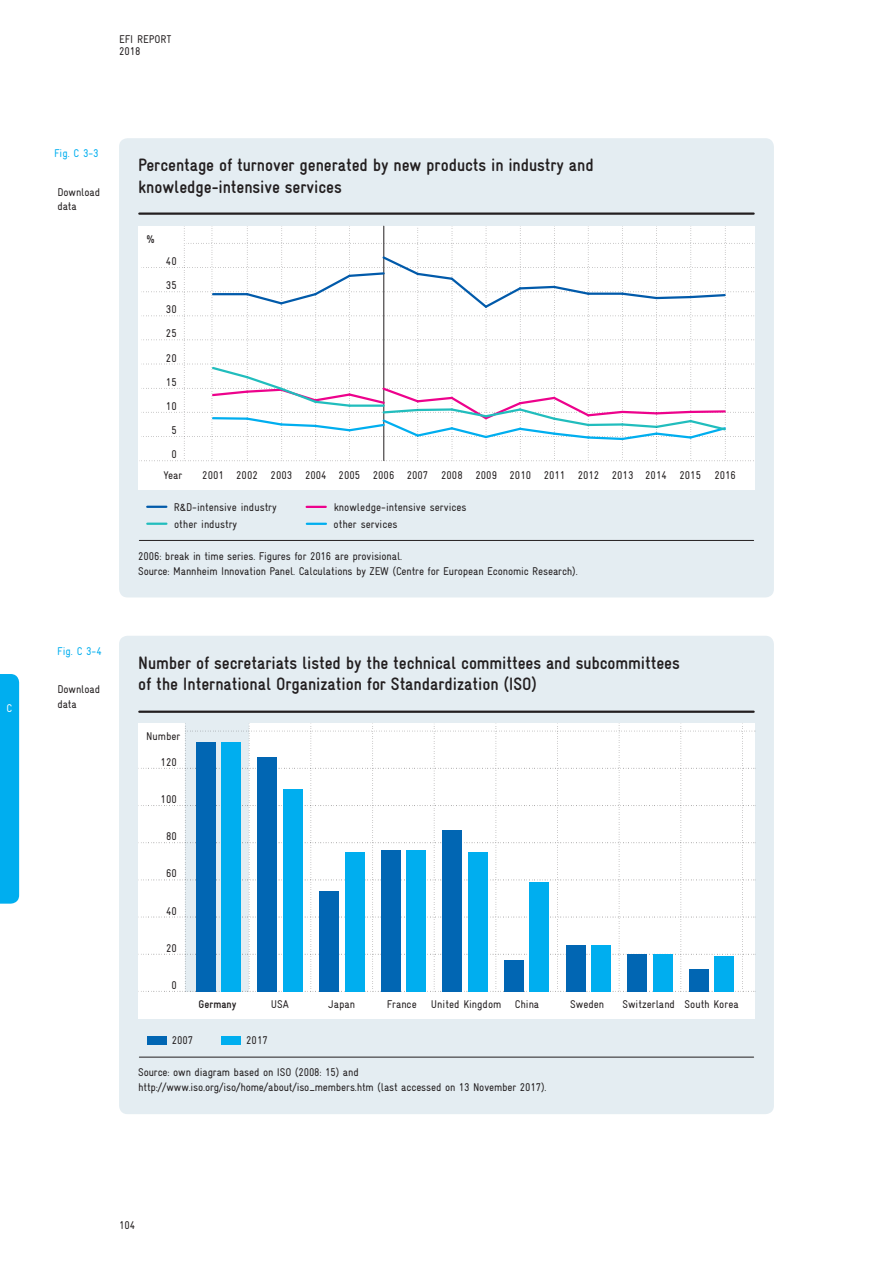
<style>
.page{position:relative;width:893px;height:1263px;background:#fff}
.page>*{position:absolute;margin:0;border:0;box-sizing:border-box;transform-origin:0 0}
.t1{font:700 condensed 18px/21.3px "Gravur";letter-spacing:-.005em;color:#231f20}
.t2{font:condensed 11.25px/14.9px "Gravur";letter-spacing:-.01em;color:#231f20}
.t3{font:condensed 11.25px "Gravur";color:#00aeef}
.t4{font:700 condensed 11.25px "Gravur";color:#231f20}
.t5{font:condensed 11.25px "Gravur";color:#fff}
</style>
<div class="page">
<div style="left:0;top:674px;width:19px;height:230px;background:#00aeef"></div>
<div style="left:119px;top:138px;width:655px;height:459px;background:#e4edf2;border-radius:9px"></div>
<hr style="left:139px;top:212px;width:615px;height:3px;background:#231f20">
<hr style="left:139px;top:540px;width:615px;height:1px;background:#231f20">
<div style="left:139px;top:226px;width:616px;height:264px;background:#fff"></div>
<svg style="left:147px;top:523px;width:19px;height:2px"></svg>
<svg style="left:307px;top:506px;width:19px;height:2px"></svg>
<svg style="left:147px;top:506px;width:19px;height:2px"></svg>
<svg style="left:307px;top:523px;width:19px;height:2px"></svg>
<svg style="left:139px;top:226px;width:616px;height:236px"></svg>
<div style="left:119px;top:636px;width:655px;height:478px;background:#e4edf2;border-radius:9px"></div>
<div style="left:139px;top:723px;width:616px;height:296px;background:#fff"></div>
<svg style="left:141px;top:723px;width:615px;height:269px"></svg>
<div style="left:222px;top:742px;width:19px;height:249px;background:#00aeef"></div>
<div style="left:283px;top:789px;width:19px;height:202px;background:#00aeef"></div>
<div style="left:406px;top:850px;width:20px;height:141px;background:#00aeef"></div>
<div style="left:345px;top:852px;width:19px;height:139px;background:#00aeef"></div>
<div style="left:468px;top:852px;width:20px;height:139px;background:#00aeef"></div>
<div style="left:530px;top:882px;width:19px;height:109px;background:#00aeef"></div>
<div style="left:591px;top:945px;width:20px;height:46px;background:#00aeef"></div>
<div style="left:653px;top:954px;width:19px;height:37px;background:#00aeef"></div>
<div style="left:714px;top:956px;width:20px;height:35px;background:#00aeef"></div>
<div style="left:196px;top:742px;width:19px;height:249px;background:#0166b3"></div>
<div style="left:258px;top:757px;width:19px;height:234px;background:#0166b3"></div>
<div style="left:381px;top:850px;width:19px;height:141px;background:#0166b3"></div>
<div style="left:319px;top:891px;width:20px;height:100px;background:#0166b3"></div>
<div style="left:443px;top:830px;width:19px;height:161px;background:#0166b3"></div>
<div style="left:504px;top:960px;width:20px;height:31px;background:#0166b3"></div>
<div style="left:566px;top:945px;width:19px;height:46px;background:#0166b3"></div>
<div style="left:628px;top:954px;width:19px;height:37px;background:#0166b3"></div>
<div style="left:689px;top:969px;width:19px;height:22px;background:#0166b3"></div>
<div style="left:147px;top:1036px;width:19px;height:8px;background:#0166b3"></div>
<div style="left:222px;top:1036px;width:19px;height:8px;background:#00aeef"></div>
<hr style="left:139px;top:711px;width:615px;height:2px;background:#231f20">
<hr style="left:139px;top:1057px;width:615px;height:1px;background:#231f20">
<p class="t5" style="left:6px;top:702px;width:7px">C</p>
<p class="t2" style="left:119px;top:33px;width:54px;line-height:12px">EFI REPORT<br>2018</p>
<p class="t3" style="left:54px;top:147px;width:46px">Fig. C 3-3</p>
<p class="t2" style="left:57px;top:184px;width:44px">Download data</p>
<p class="t3" style="left:57px;top:645px;width:46px">Fig. C 3-4</p>
<p class="t2" style="left:57px;top:682px;width:44px">Download data</p>
<h1 class="t1" style="left:138px;top:155px;width:457px">Percentage of turnover generated by new products in industry and knowledge-intensive services</h1>
<p class="t2" style="left:147px;top:232px;width:10px">%</p>
<p class="t2" style="left:166px;top:254px;width:12px">40</p>
<p class="t2" style="left:166px;top:278px;width:12px">35</p>
<p class="t2" style="left:166px;top:302px;width:12px">30</p>
<p class="t2" style="left:166px;top:326px;width:12px">25</p>
<p class="t2" style="left:166px;top:346px;width:12px;line-height:24.5px">20<br>15</p>
<p class="t2" style="left:166px;top:394px;width:12px;line-height:24.2px;text-align:center">10<br>5<br>0</p>
<p class="t2" style="left:163px;top:468px;width:21px">Year</p>
<p class="t2" style="left:202px;top:468px;width:535px">2001 2002 2003 2004 2005 2006 2007 2008 2009 2010 2011 2012 2013 2014 2015 2016</p>
<p class="t2" style="left:174px;top:500px;width:105px">R&amp;D-intensive industry</p>
<p class="t2" style="left:334px;top:499px;width:134px;line-height:17.1px">knowledge-intensive services other services</p>
<p class="t2" style="left:174px;top:517px;width:65px">other industry</p>
<p class="t2" style="left:138px;top:549px;width:441px">2006: break in time series. Figures for 2016 are provisional.<br>Source: Mannheim Innovation Panel. Calculations by ZEW (Centre for European Economic Research).</p>
<h1 class="t1" style="left:138px;top:652px;width:543px">Number of secretariats listed by the technical committees and subcommittees of the International Organization for Standardization (ISO)</h1>
<p class="t2" style="left:146px;top:729px;width:36px">Number</p>
<p class="t2" style="left:161px;top:755px;width:18px">120</p>
<p class="t2" style="left:161px;top:792px;width:18px">100</p>
<p class="t2" style="left:166px;top:829px;width:12px">80</p>
<p class="t2" style="left:166px;top:866px;width:12px">60</p>
<p class="t2" style="left:166px;top:903px;width:12px">40</p>
<p class="t2" style="left:166px;top:940px;width:12px">20</p>
<p class="t2" style="left:171px;top:978px;width:7px">0</p>
<p class="t4" style="left:199px;top:998px;width:39px">Germany</p>
<p class="t2" style="left:271px;top:997px;width:20px">USA</p>
<p class="t2" style="left:328px;top:997px;width:28px">Japan</p>
<p class="t2" style="left:387px;top:997px;width:32px">France</p>
<p class="t2" style="left:431px;top:997px;width:110px">United Kingdom China</p>
<p class="t2" style="left:570px;top:997px;width:36px">Sweden</p>
<p class="t2" style="left:622px;top:997px;width:118px">Switzerland South Korea</p>
<p class="t2" style="left:172px;top:1033px;width:23px">2007</p>
<p class="t2" style="left:246px;top:1033px;width:23px">2017</p>
<p class="t2" style="left:138px;top:1064px;width:410px">Source: own diagram based on ISO (2008: 15) and http://www.iso.org/iso/home/about/iso_members.htm (last accessed on 13 November 2017).</p>
<p class="t2" style="left:119px;top:1218px;width:18px">104</p>
</div>
